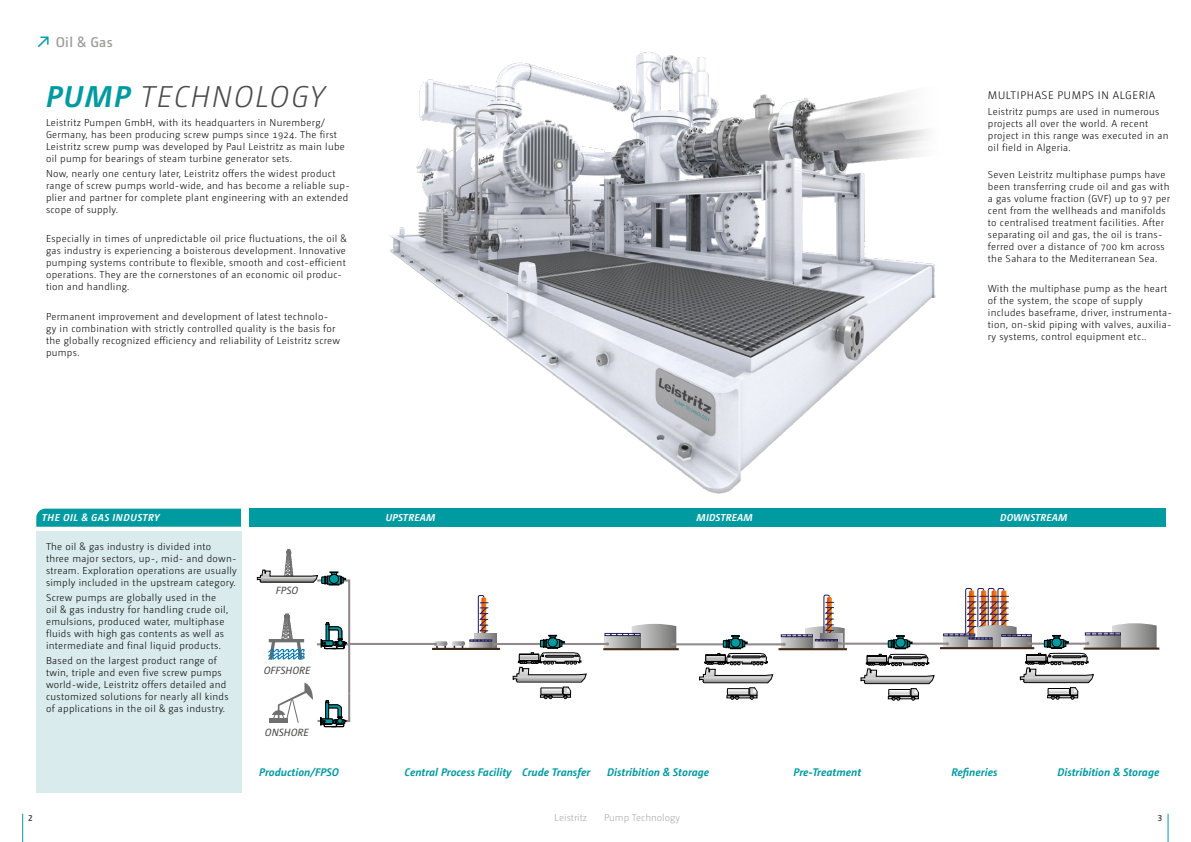
<style>
.page{position:relative;width:1191px;height:842px;background:#fff}
.page>*{position:absolute;margin:0;border:0;box-sizing:border-box;transform-origin:0 0}
.t1{font:italic 300 30px "Camingo Dos";letter-spacing:.055em;color:#4a4a49}
.t2{font:600 14px "Camingo Dos Pro";letter-spacing:.02em;color:#9d9d9c}
.t3{font:italic 700 11px "Camingo Dos Pro";color:#009aa1}
.t4{font:300 11px "Camingo Dos Pro";letter-spacing:.055em;color:#000}
.t5{font:italic 10.4px "Camingo Dos Pro";color:#4a4a49}
.t6{font:300 10px/12px "Camingo Dos Pro";letter-spacing:.03em;color:#000}
.t7{font:italic 700 10px "Camingo Dos Pro";letter-spacing:.025em;color:#fff}
.t8{font:300 10px "Camingo Dos Pro";color:#a8a8a7}
.t9{font:italic 700 10px "Camingo Dos Pro";letter-spacing:.055em;color:#fff}
.t10{font:700 8.5px "Camingo Dos Pro";color:#4a4a49}
.s1{font-family:"Camingo Dos";font-style:italic;font-size:15px;color:#009aa1}
.s2{font-family:"Camingo Dos Pro";font-weight:700;color:#009aa1}
</style>
<div class="page">
<div style="left:36px;top:531px;width:205px;height:262px;background:#daebed"></div>
<hr style="left:432px;top:648px;width:68px;height:2px;background:#432918">
<hr style="left:496px;top:643px;width:111px;height:2px;background:#91898d">
<svg style="left:513px;top:635px;width:73px;height:64px"></svg>
<hr style="left:674px;top:643px;width:109px;height:2px;background:#91898d">
<svg style="left:699px;top:635px;width:73px;height:65px"></svg>
<hr style="left:840px;top:643px;width:106px;height:2px;background:#91898d">
<svg style="left:861px;top:636px;width:73px;height:65px"></svg>
<hr style="left:603px;top:648px;width:76px;height:2px;background:#432918">
<hr style="left:778px;top:648px;width:69px;height:2px;background:#432918">
<hr style="left:940px;top:647px;width:94px;height:2px;background:#432918">
<svg style="left:257px;top:549px;width:240px;height:178px"></svg>
<svg style="left:605px;top:624px;width:71px;height:25px"></svg>
<hr style="left:1083px;top:648px;width:76px;height:2px;background:#432918">
<svg style="left:781px;top:594px;width:63px;height:55px"></svg>
<svg style="left:943px;top:588px;width:213px;height:112px"></svg>
<div style="left:36px;top:509px;width:205px;height:18px;background:#009aa1"></div>
<div style="left:249px;top:508px;width:916px;height:19px;background:#009aa1"></div>
<img style="left:389px;top:52px;width:547px;height:442px">
<svg style="left:22px;top:814px;width:1px;height:28px"></svg>
<svg style="left:1167px;top:814px;width:1px;height:28px"></svg>
<h2 class="t2" style="left:36px;top:34px;width:78px"><span class="s1">↗</span> Oil &amp; Gas</h2>
<h1 class="t1" style="left:46px;top:79px;width:280px"><span class="s2">PUMP</span> TECHNOLOGY</h1>
<p class="t6" style="left:46px;top:116px;width:300px">Leistritz Pumpen GmbH, with its headquarters in Nuremberg/ Germany, has been producing screw pumps since 1924. The first Leistritz screw pump was developed by Paul Leistritz as main lube oil pump for bearings of steam turbine generator sets.</p>
<p class="t6" style="left:46px;top:167px;width:305px">Now, nearly one century later, Leistritz offers the widest product range of screw pumps world-wide, and has become a reliable sup&shy;plier and partner for complete plant engineering with an extended scope of supply.</p>
<p class="t6" style="left:46px;top:233px;width:302px">Especially in times of unpredictable oil price fluctuations, the oil &amp; gas industry is experiencing a boisterous development. Innovative pumping systems contribute to flexible, smooth and cost-efficient operations. They are the cornerstones of an economic oil produc&shy;tion and handling.</p>
<p class="t6" style="left:46px;top:310px;width:296px">Permanent improvement and development of latest technolo&shy;gy in combination with strictly controlled quality is the basis for the globally recognized efficiency and reliability of Leistritz screw pumps.</p>
<p class="t5" style="left:277px;top:339px;width:24px">FPSO</p>
<p class="t4" style="left:988px;top:89px;width:169px">MULTIPHASE PUMPS IN ALGERIA</p>
<p class="t6" style="left:988px;top:106px;width:182px">Leistritz pumps are used in numerous projects all over the world. A recent project in this range was executed in an oil field in Algeria.</p>
<p class="t6" style="left:988px;top:169px;width:184px">Seven Leistritz multiphase pumps have been transferring crude oil and gas with a gas volume fraction (GVF) up to 97 per cent from the wellheads and manifolds to centralised treatment facilities. After separating oil and gas, the oil is trans&shy;ferred over a distance of 700 km across the Sahara to the Mediterranean Sea.</p>
<p class="t6" style="left:988px;top:282px;width:186px">With the multiphase pump as the heart of the system, the scope of supply includes baseframe, driver, instrumenta&shy;tion, on-skid piping with valves, auxilia&shy;ry systems, control equipment etc..</p>
<p class="t9" style="left:42px;top:511px;width:119px">THE OIL &amp; GAS INDUSTRY</p>
<p class="t7" style="left:386px;top:512px;width:51px">UPSTREAM</p>
<p class="t7" style="left:696px;top:512px;width:58px">MIDSTREAM</p>
<p class="t7" style="left:1000px;top:512px;width:69px">DOWNSTREAM</p>
<p class="t6" style="left:46px;top:540px;width:192px">The oil &amp; gas industry is divided into three major sectors, up-, mid- and down&shy;stream. Exploration operations are usually simply included in the upstream category.</p>
<p class="t6" style="left:46px;top:591px;width:184px">Screw pumps are globally used in the oil &amp; gas industry for handling crude oil, emulsions, produced water, multiphase fluids with high gas contents as well as intermediate and final liquid products.</p>
<p class="t6" style="left:46px;top:654px;width:184px">Based on the largest product range of twin, triple and even five screw pumps world-wide, Leistritz offers detailed and customized solutions for nearly all kinds of applications in the oil &amp; gas industry.</p>
<p class="t5" style="left:276px;top:584px;width:24px">FPSO</p>
<p class="t5" style="left:264px;top:664px;width:48px">OFFSHORE</p>
<p class="t5" style="left:265px;top:726px;width:45px">ONSHORE</p>
<p class="t3" style="left:259px;top:765px;width:81px">Production/FPSO</p>
<p class="t3" style="left:405px;top:765px;width:187px">Central Process Facility Crude Transfer</p>
<p class="t3" style="left:607px;top:765px;width:103px">Distribition &amp; Storage</p>
<p class="t3" style="left:793px;top:765px;width:69px">Pre-Treatment</p>
<p class="t3" style="left:951px;top:765px;width:48px">Refineries</p>
<p class="t3" style="left:1057px;top:765px;width:103px">Distribition &amp; Storage</p>
<p class="t10" style="left:28px;top:813px;width:6px">2</p>
<p class="t8" style="left:554px;top:812px;width:34px">Leistritz</p>
<p class="t8" style="left:604px;top:812px;width:78px">Pump Technology</p>
<p class="t10" style="left:1157px;top:813px;width:6px">3</p>
</div>
